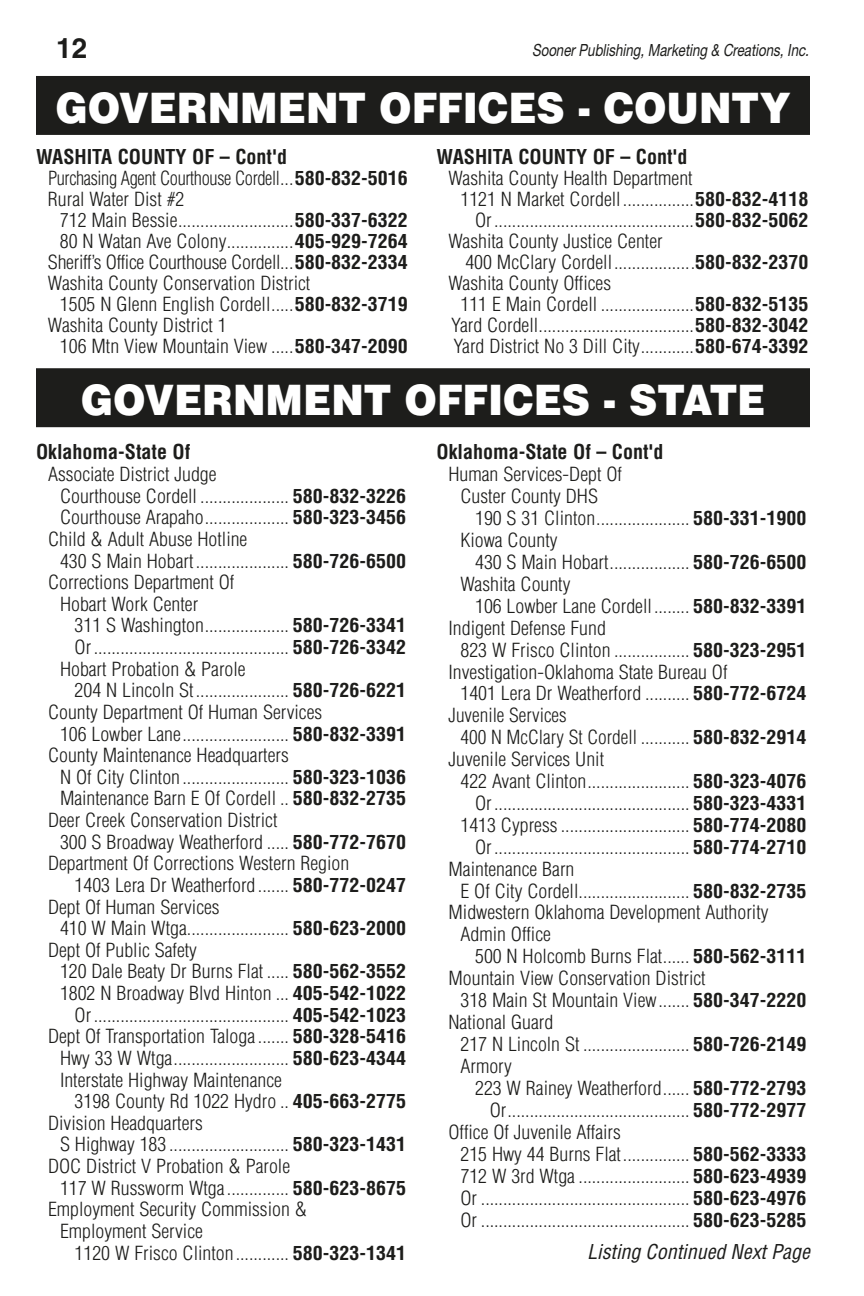
<style>
.page{position:relative;width:864px;height:1296px;background:#fff}
.page>*{position:absolute;margin:0;border:0;box-sizing:border-box;transform-origin:0 0}
.t1{font:900 42px "Helvetica";letter-spacing:-.005em;color:#fff;scale:.93 1}
.t2{font:700 28px "Helvetica";color:#1d1d1b}
.t3{font:700 condensed 20px "Helvetica";color:#1d1d1b}
.t4{font:italic condensed 20px "Helvetica";color:#1d1d1b}
.t5{font:300 condensed 19px/22px "Helvetica";color:#1d1d1b;scale:1.05 1}
.t6{font:300 condensed 19px/21px "Helvetica";letter-spacing:-.02em;color:#1d1d1b}
.t7{font:300 condensed 19px/21.8px "Helvetica";color:#1d1d1b}
.t8{font:italic 16.8px "Helvetica Neue East A";color:#1d1d1b;scale:.79 1}
.s1{font-weight:700}
</style>
<div class="page">
<div style="left:37px;top:77px;width:772px;height:57px;background:#1d1d1b"></div>
<div style="left:36px;top:76px;width:774px;height:59px;border:2px solid #1d1d1b"></div>
<div style="left:37px;top:369px;width:772px;height:57px;background:#1d1d1b"></div>
<div style="left:36px;top:368px;width:774px;height:59px;border:2px solid #1d1d1b"></div>
<h2 class="t2" style="left:56px;top:31px;width:33px">12</h2>
<p class="t8" style="left:532px;top:40px;width:352px">Sooner Publishing, Marketing &amp; Creations, Inc.</p>
<h1 class="t1" style="left:55px;top:80px;width:792px">GOVERNMENT OFFICES - COUNTY</h1>
<p class="t3" style="left:36px;top:144px;width:253px">WASHITA COUNTY OF – Cont'd</p>
<p class="t6" style="left:48px;top:167px;width:362px">Purchasing Agent Courthouse Cordell...<span class="s1">580-832-5016<br></span>Rural Water Dist #2</p>
<p class="t5" style="left:60px;top:209px;width:333px">712 Main Bessie..........................<span class="s1">580-337-6322</span></p>
<p class="t5" style="left:60px;top:230px;width:333px">80 N Watan Ave Colony...............<span class="s1">405-929-7264</span></p>
<p class="t5" style="left:48px;top:251px;width:344px">Sheriff’s Office Courthouse Cordell...<span class="s1">580-832-2334</span></p>
<p class="t5" style="left:48px;top:272px;width:251px">Washita County Conservation District</p>
<p class="t5" style="left:60px;top:293px;width:333px">1505 N Glenn English Cordell.....<span class="s1">580-832-3719</span></p>
<p class="t5" style="left:48px;top:314px;width:172px">Washita County District 1</p>
<p class="t5" style="left:60px;top:335px;width:333px">106 Mtn View Mountain View .....<span class="s1">580-347-2090</span></p>
<p class="t3" style="left:436px;top:144px;width:253px">WASHITA COUNTY OF – Cont'd</p>
<p class="t5" style="left:448px;top:167px;width:234px">Washita County Health Department</p>
<p class="t5" style="left:460px;top:188px;width:333px">1121 N Market Cordell ................<span class="s1">580-832-4118</span></p>
<p class="t5" style="left:475px;top:209px;width:319px">Or.............................................<span class="s1">580-832-5062</span></p>
<p class="t5" style="left:448px;top:230px;width:206px">Washita County Justice Center</p>
<p class="t5" style="left:465px;top:251px;width:328px">400 McClary Cordell..................<span class="s1">580-832-2370</span></p>
<p class="t5" style="left:448px;top:272px;width:156px">Washita County Offices</p>
<p class="t5" style="left:460px;top:293px;width:333px">111 E Main Cordell .....................<span class="s1">580-832-5135</span></p>
<p class="t5" style="left:451px;top:314px;width:342px">Yard Cordell...................................<span class="s1">580-832-3042</span></p>
<p class="t5" style="left:453px;top:335px;width:340px">Yard District No 3 Dill City............<span class="s1">580-674-3392</span></p>
<h1 class="t1" style="left:81px;top:372px;width:737px">GOVERNMENT OFFICES - STATE</h1>
<p class="t3" style="left:36px;top:440px;width:156px">Oklahoma-State Of</p>
<p class="t5" style="left:48px;top:463px;width:162px">Associate District Judge</p>
<p class="t5" style="left:60px;top:485px;width:331px">Courthouse Cordell .................... <span class="s1">580-832-3226</span></p>
<p class="t5" style="left:60px;top:506px;width:331px">Courthouse Arapaho................... <span class="s1">580-323-3456</span></p>
<p class="t5" style="left:48px;top:528px;width:191px">Child &amp; Adult Abuse Hotline</p>
<p class="t5" style="left:60px;top:550px;width:331px">430 S Main Hobart ..................... <span class="s1">580-726-6500</span></p>
<p class="t5" style="left:48px;top:571px;width:179px">Corrections Department Of</p>
<p class="t5" style="left:60px;top:593px;width:133px">Hobart Work Center</p>
<p class="t5" style="left:75px;top:614px;width:317px">311 S Washington................... <span class="s1">580-726-3341</span></p>
<p class="t5" style="left:75px;top:636px;width:317px">Or............................................ <span class="s1">580-726-3342</span></p>
<p class="t5" style="left:60px;top:658px;width:178px">Hobart Probation &amp; Parole</p>
<p class="t5" style="left:75px;top:679px;width:317px">204 N Lincoln St..................... <span class="s1">580-726-6221</span></p>
<p class="t5" style="left:48px;top:701px;width:263px">County Department Of Human Services</p>
<p class="t5" style="left:60px;top:723px;width:331px">106 Lowber Lane........................ <span class="s1">580-832-3391</span></p>
<p class="t5" style="left:48px;top:744px;width:231px">County Maintenance Headquarters</p>
<p class="t5" style="left:60px;top:766px;width:331px">N Of City Clinton ........................ <span class="s1">580-323-1036</span></p>
<p class="t5" style="left:60px;top:787px;width:331px">Maintenance Barn E Of Cordell .. <span class="s1">580-832-2735</span></p>
<p class="t5" style="left:48px;top:809px;width:220px">Deer Creek Conservation District</p>
<p class="t5" style="left:60px;top:831px;width:331px">300 S Broadway Weatherford ..... <span class="s1">580-772-7670</span></p>
<p class="t5" style="left:48px;top:852px;width:288px">Department Of Corrections Western Region</p>
<p class="t5" style="left:75px;top:874px;width:317px">1403 Lera Dr Weatherford ....... <span class="s1">580-772-0247</span></p>
<p class="t5" style="left:48px;top:896px;width:165px">Dept Of Human Services</p>
<p class="t5" style="left:60px;top:917px;width:331px">410 W Main Wtga....................... <span class="s1">580-623-2000</span></p>
<p class="t5" style="left:48px;top:939px;width:143px">Dept Of Public Safety</p>
<p class="t5" style="left:60px;top:960px;width:331px">120 Dale Beaty Dr Burns Flat ..... <span class="s1">580-562-3552</span></p>
<p class="t5" style="left:60px;top:982px;width:331px">1802 N Broadway Blvd Hinton ... <span class="s1">405-542-1022</span></p>
<p class="t5" style="left:75px;top:1004px;width:317px">Or............................................ <span class="s1">405-542-1023</span></p>
<p class="t5" style="left:48px;top:1025px;width:342px">Dept Of Transportation Taloga....... <span class="s1">580-328-5416</span></p>
<p class="t5" style="left:60px;top:1047px;width:331px">Hwy 33 W Wtga.......................... <span class="s1">580-623-4344</span></p>
<p class="t5" style="left:60px;top:1069px;width:213px">Interstate Highway Maintenance</p>
<p class="t5" style="left:75px;top:1090px;width:317px">3198 County Rd 1022 Hydro .. <span class="s1">405-663-2775</span></p>
<p class="t5" style="left:48px;top:1112px;width:149px">Division Headquarters</p>
<p class="t5" style="left:60px;top:1133px;width:331px">S Highway 183 ........................... <span class="s1">580-323-1431</span></p>
<p class="t5" style="left:48px;top:1155px;width:232px">DOC District V Probation &amp; Parole</p>
<p class="t5" style="left:60px;top:1177px;width:331px">117 W Russworm Wtga.............. <span class="s1">580-623-8675</span></p>
<p class="t5" style="left:48px;top:1198px;width:248px">Employment Security Commission &amp;</p>
<p class="t5" style="left:60px;top:1220px;width:138px">Employment Service</p>
<p class="t5" style="left:75px;top:1242px;width:317px">1120 W Frisco Clinton............ <span class="s1">580-323-1341</span></p>
<p class="t3" style="left:436px;top:440px;width:229px">Oklahoma-State Of – Cont'd</p>
<p class="t5" style="left:460px;top:463px;width:155px;text-indent:-12px">Human Services-Dept Of<br>Custer County DHS</p>
<p class="t5" style="left:460px;top:507px;width:331px;text-indent:15px">190 S 31 Clinton..................... <span class="s1">580-331-1900<br></span>Kiowa County</p>
<p class="t5" style="left:460px;top:551px;width:331px;text-indent:15px">430 S Main Hobart.................. <span class="s1">580-726-6500<br></span>Washita County</p>
<p class="t5" style="left:448px;top:595px;width:342px;text-indent:27px">106 Lowber Lane Cordell........ <span class="s1">580-832-3391<br></span>Indigent Defense Fund</p>
<p class="t5" style="left:448px;top:639px;width:342px;text-indent:12px">823 W Frisco Clinton ................. <span class="s1">580-323-2951<br></span>Investigation-Oklahoma State Bureau Of</p>
<p class="t5" style="left:448px;top:683px;width:342px;text-indent:12px">1401 Lera Dr Weatherford .......... <span class="s1">580-772-6724<br></span>Juvenile Services</p>
<p class="t7" style="left:449px;top:726px;width:359px;text-indent:12px">400 N McClary St Cordell ........... <span class="s1">580-832-2914<br></span>Juvenile Services Unit</p>
<p class="t5" style="left:461px;top:770px;width:331px">422 Avant Clinton....................... <span class="s1">580-323-4076</span></p>
<p class="t5" style="left:475px;top:792px;width:317px">Or............................................ <span class="s1">580-323-4331</span></p>
<p class="t5" style="left:461px;top:814px;width:331px">1413 Cypress ............................. <span class="s1">580-774-2080</span></p>
<p class="t5" style="left:475px;top:836px;width:317px">Or............................................ <span class="s1">580-774-2710</span></p>
<p class="t5" style="left:449px;top:858px;width:121px">Maintenance Barn</p>
<p class="t5" style="left:461px;top:880px;width:331px">E Of City Cordell......................... <span class="s1">580-832-2735</span></p>
<p class="t5" style="left:449px;top:901px;width:306px">Midwestern Oklahoma Development Authority</p>
<p class="t5" style="left:461px;top:923px;width:88px">Admin Office</p>
<p class="t5" style="left:475px;top:945px;width:317px">500 N Holcomb Burns Flat...... <span class="s1">580-562-3111</span></p>
<p class="t5" style="left:449px;top:967px;width:246px">Mountain View Conservation District</p>
<p class="t5" style="left:461px;top:989px;width:331px">318 Main St Mountain View....... <span class="s1">580-347-2220</span></p>
<p class="t5" style="left:449px;top:1011px;width:101px">National Guard</p>
<p class="t5" style="left:461px;top:1033px;width:331px">217 N Lincoln St ........................ <span class="s1">580-726-2149</span></p>
<p class="t5" style="left:461px;top:1055px;width:51px">Armory</p>
<p class="t5" style="left:475px;top:1077px;width:317px">223 W Rainey Weatherford...... <span class="s1">580-772-2793</span></p>
<p class="t5" style="left:490px;top:1099px;width:303px">Or......................................... <span class="s1">580-772-2977</span></p>
<p class="t5" style="left:449px;top:1121px;width:166px">Office Of Juvenile Affairs</p>
<p class="t5" style="left:461px;top:1143px;width:331px">215 Hwy 44 Burns Flat............... <span class="s1">580-562-3333</span></p>
<p class="t5" style="left:461px;top:1165px;width:331px">712 W 3rd Wtga ......................... <span class="s1">580-623-4939</span></p>
<p class="t5" style="left:461px;top:1187px;width:331px">Or ............................................... <span class="s1">580-623-4976</span></p>
<p class="t5" style="left:461px;top:1209px;width:331px">Or ............................................... <span class="s1">580-623-5285</span></p>
<p class="t4" style="left:587px;top:1239px;width:224px">Listing Continued Next Page</p>
</div>
